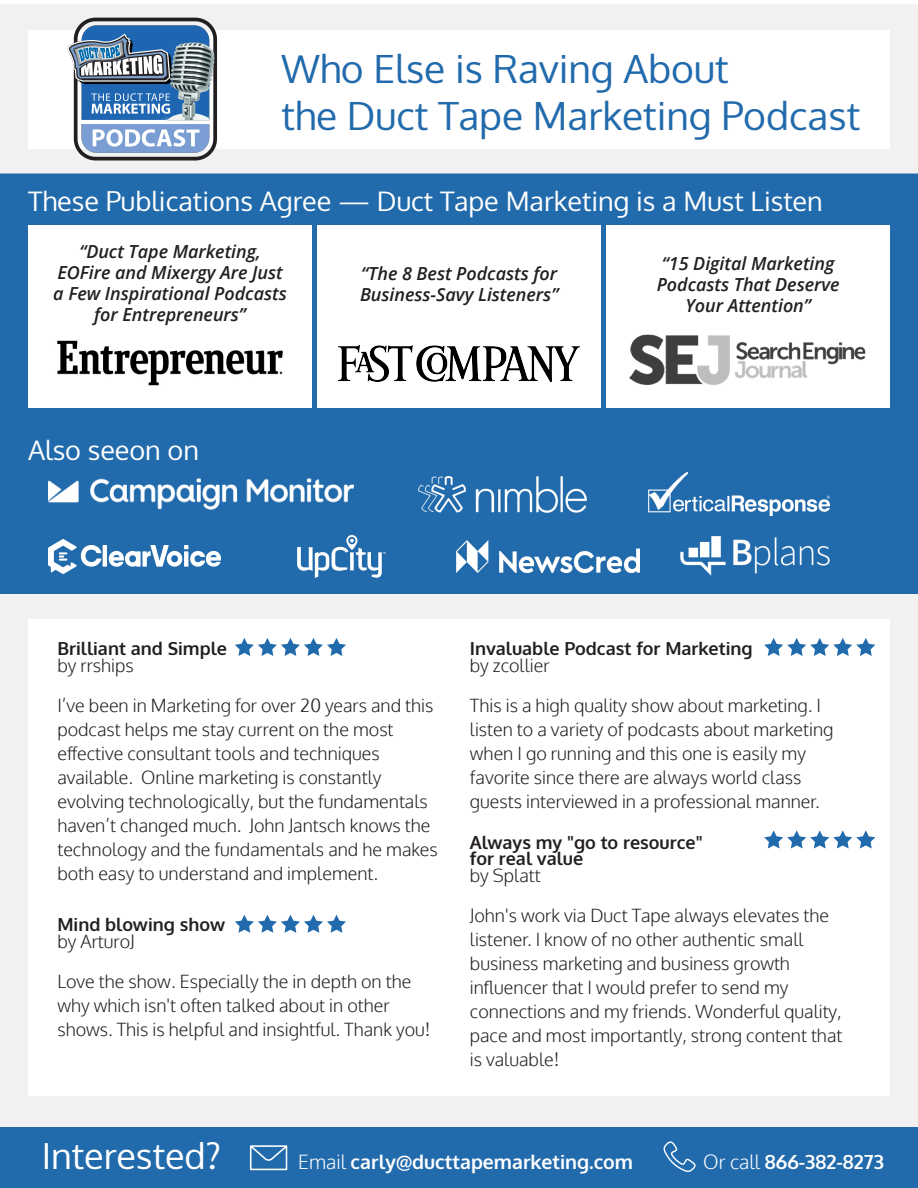
<style>
.page{position:relative;width:918px;height:1188px;background:#fff}
.page>*{position:absolute;margin:0;border:0;box-sizing:border-box;transform-origin:0 0}
.t1{font:39px/46.8px "Oxygen";color:#216aac}
.t2{font:36px "Oxygen";color:#fff}
.t3{font:27px "Oxygen";color:#fff}
.t4{font:700 19.5px "Oxygen";color:#fff}
.t5{font:300 18px/24px "Oxygen";color:#231f20}
.t6{font:italic 600 18px/21px "Open Sans";color:#231f20;text-align:center}
.t7{font:700 18px/16.5px "Oxygen";color:#231f20}
.s1{font-weight:300}
</style>
<div class="page">
<div style="left:0;top:4px;width:918px;height:1184px;background:#f1f1f2"></div>
<div style="left:28px;top:30px;width:862px;height:119px;background:#fff"></div>
<div style="left:28px;top:620px;width:862px;height:476px;background:#fff"></div>
<div style="left:0;top:174px;width:918px;height:420px;background:#216aac"></div>
<div style="left:28px;top:226px;width:284px;height:182px;background:#fff"></div>
<div style="left:317px;top:226px;width:284px;height:182px;background:#fff"></div>
<div style="left:606px;top:226px;width:284px;height:182px;background:#fff"></div>
<img style="left:57px;top:340px;width:226px;height:46px">
<img style="left:339px;top:345px;width:240px;height:36px">
<img style="left:629px;top:334px;width:237px;height:51px">
<img style="left:67px;top:17px;width:150px;height:144px">
<img style="left:48px;top:479px;width:306px;height:31px">
<img style="left:419px;top:477px;width:167px;height:35px">
<img style="left:456px;top:540px;width:184px;height:33px">
<img style="left:649px;top:473px;width:180px;height:43px">
<img style="left:297px;top:535px;width:88px;height:43px">
<img style="left:48px;top:539px;width:172px;height:35px">
<img style="left:681px;top:537px;width:148px;height:39px">
<svg style="left:235px;top:638px;width:111px;height:18px"></svg>
<svg style="left:764px;top:638px;width:111px;height:18px"></svg>
<svg style="left:764px;top:830px;width:111px;height:19px"></svg>
<svg style="left:235px;top:915px;width:111px;height:18px"></svg>
<div style="left:0;top:1128px;width:918px;height:60px;background:#216aac"></div>
<svg style="left:250px;top:1145px;width:37px;height:25px"></svg>
<svg style="left:663px;top:1141px;width:33px;height:31px"></svg>
<h1 class="t1" style="left:281px;top:46px;width:580px">Who Else is Raving About<br>the Duct Tape Marketing Podcast</h1>
<h3 class="t3" style="left:28px;top:183px;width:796px">These Publications Agree — Duct Tape Marketing is a Must Listen</h3>
<p class="t6" style="left:53px;top:241px;width:235px">“Duct Tape Marketing,<br>EOFire and Mixergy Are Just a Few Inspirational Podcasts for Entrepreneurs”</p>
<p class="t6" style="left:657px;top:252px;width:184px">“15 Digital Marketing<br>Podcasts That Deserve<br>Your Attention”</p>
<p class="t6" style="left:360px;top:263px;width:200px;text-align:left">“The 8 Best Podcasts for<br>Business-Savy Listeners”</p>
<h3 class="t3" style="left:28px;top:432px;width:173px">Also seeon on</h3>
<p class="t7" style="left:57px;top:641px;width:171px">Brilliant and Simple</p>
<p class="t5" style="left:57px;top:654px;width:78px">by rrships</p>
<p class="t5" style="left:57px;top:694px;width:382px">I’ve been in Marketing for over 20 years and this podcast helps me stay current on the most effective consultant tools and techniques available. Online marketing is constantly evolving technologically, but the fundamentals haven’t changed much. John Jantsch knows the technology and the fundamentals and he makes both easy to understand and implement.</p>
<p class="t7" style="left:57px;top:917px;width:169px">Mind blowing show</p>
<p class="t5" style="left:57px;top:930px;width:79px">by ArturoJ</p>
<p class="t5" style="left:57px;top:970px;width:375px">Love the show. Especially the in depth on the why which isn't often talked about in other shows. This is helpful and insightful. Thank you!</p>
<p class="t7" style="left:470px;top:641px;width:284px">Invaluable Podcast for Marketing</p>
<p class="t5" style="left:470px;top:654px;width:81px">by zcollier</p>
<p class="t5" style="left:470px;top:694px;width:365px">This is a high quality show about marketing. I listen to a variety of podcasts about marketing when I go running and this one is easily my favorite since there are always world class guests interviewed in a professional manner.</p>
<p class="t7" style="left:470px;top:834px;width:234px">Always my "go to resource" for real value</p>
<p class="t5" style="left:470px;top:864px;width:72px">by Splatt</p>
<p class="t5" style="left:470px;top:904px;width:374px">John's work via Duct Tape always elevates the listener. I know of no other authentic small business marketing and business growth influencer that I would prefer to send my connections and my friends. Wonderful quality, pace and most importantly, strong content that is valuable!</p>
<h2 class="t2" style="left:42px;top:1131px;width:181px">Interested?</h2>
<p class="t4" style="left:298px;top:1150px;width:336px"><span class="s1">Email</span> carly@ducttapemarketing.com</p>
<p class="t4" style="left:703px;top:1150px;width:182px"><span class="s1">Or call</span> 866-382-8273</p>
</div>
